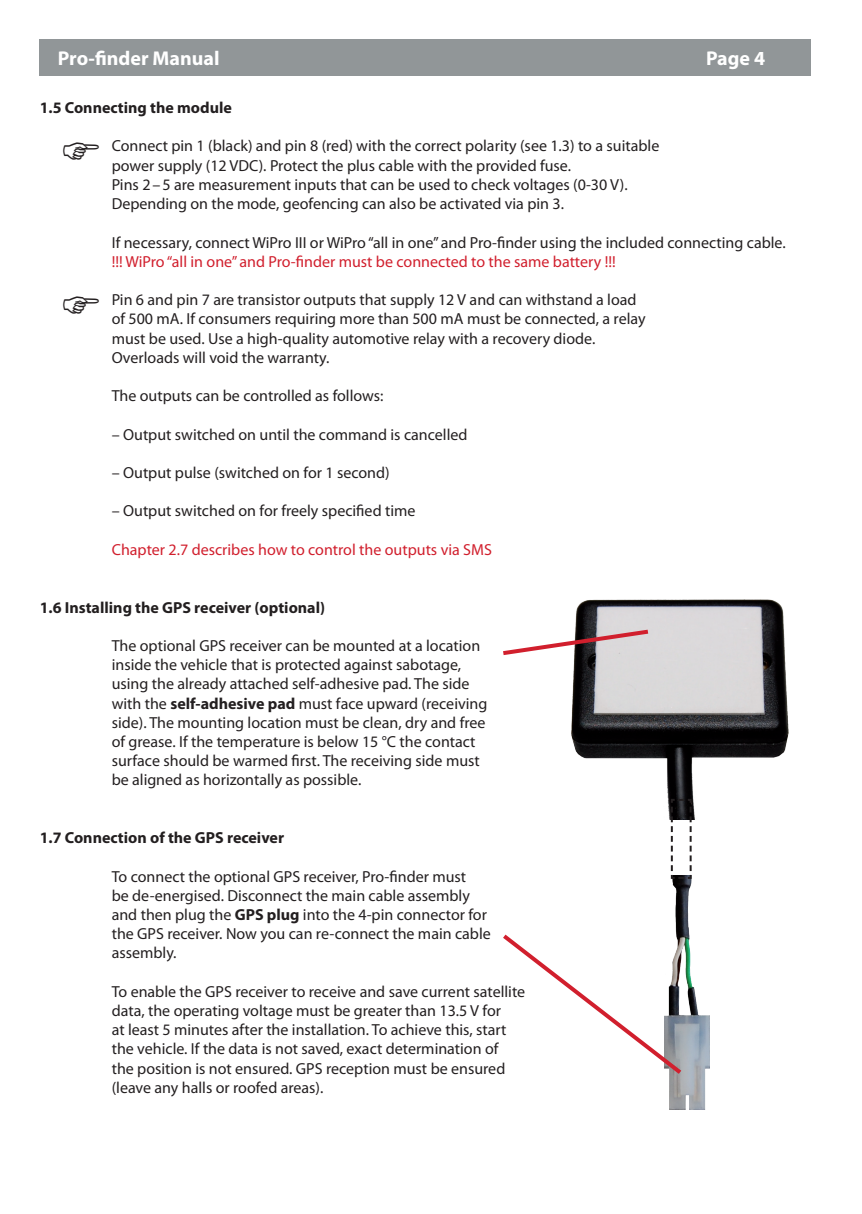
<style>
.page{position:relative;width:862px;height:1214px;background:#fff}
.page>*{position:absolute;margin:0;border:0;box-sizing:border-box;transform-origin:0 0}
.t1{font:700 20px "Myriad Pro";color:#fff}
.t2{font:16px/19.2px "Myriad Pro";color:#231f20}
.t3{font:16px "Myriad Pro";color:#d11f2d}
.t4{font:700 16px "Myriad Pro";color:#231f20}
.s1{font-weight:700}
</style>
<div class="page">
<div style="left:40px;top:40px;width:771px;height:36px;background:#919698"></div>
<img style="left:571px;top:599px;width:218px;height:220px">
<img style="left:669px;top:879px;width:40px;height:230px">
<svg style="left:670px;top:797px;width:22px;height:82px"></svg>
<svg style="left:503px;top:627px;width:149px;height:30px"></svg>
<svg style="left:503px;top:930px;width:182px;height:147px"></svg>
<p class="t1" style="left:58px;top:45px;width:163px">Pro-finder Manual</p>
<p class="t1" style="left:706px;top:45px;width:61px">Page 4</p>
<p class="t4" style="left:40px;top:97px;width:194px">1.5 Connecting the module</p>
<p class="t2" style="left:112px;top:136px;width:549px">Connect pin 1 (black) and pin 8 (red) with the correct polarity (see 1.3) to a suitable power supply (12 VDC). Protect the plus cable with the provided fuse.<br>Pins 2–5 are measurement inputs that can be used to check voltages (0-30 V).<br>Depending on the mode, geofencing can also be activated via pin 3.</p>
<p class="t2" style="left:112px;top:232px;width:675px">If necessary, connect WiPro III or WiPro “all in one” and Pro-finder using the included connecting cable.</p>
<p class="t3" style="left:112px;top:251px;width:505px">!!! WiPro “all in one” and Pro-finder must be connected to the same battery !!!</p>
<p class="t2" style="left:112px;top:290px;width:535px">Pin 6 and pin 7 are transistor outputs that supply 12 V and can withstand a load of 500 mA. If consumers requiring more than 500 mA must be connected, a relay must be used. Use a high-quality automotive relay with a recovery diode.<br>Overloads will void the warranty.</p>
<p class="t2" style="left:112px;top:386px;width:273px">The outputs can be controlled as follows:</p>
<p class="t2" style="left:112px;top:424px;width:357px">– Output switched on until the command is cancelled</p>
<p class="t2" style="left:112px;top:463px;width:279px">– Output pulse (switched on for 1 second)</p>
<p class="t2" style="left:112px;top:501px;width:305px">– Output switched on for freely specified time</p>
<p class="t3" style="left:112px;top:539px;width:382px">Chapter 2.7 describes how to control the outputs via SMS</p>
<p class="t4" style="left:40px;top:596px;width:287px">1.6 Installing the GPS receiver (optional)</p>
<p class="t2" style="left:112px;top:635px;width:377px">The optional GPS receiver can be mounted at a location inside the vehicle that is protected against sabotage, using the already attached self-adhesive pad. The side with the <span class="s1">self-adhesive pad</span> must face upward (receiving side). The mounting location must be clean, dry and free of grease. If the temperature is below 15 °C the contact surface should be warmed first. The receiving side must be aligned as horizontally as possible.</p>
<p class="t4" style="left:40px;top:827px;width:246px">1.7 Connection of the GPS receiver</p>
<p class="t2" style="left:112px;top:866px;width:381px">To connect the optional GPS receiver, Pro-finder must<br>be de-energised. Disconnect the main cable assembly and then plug the <span class="s1">GPS plug</span> into the 4-pin connector for the GPS receiver. Now you can re-connect the main cable assembly.</p>
<p class="t2" style="left:112px;top:981px;width:415px">To enable the GPS receiver to receive and save current satellite data, the operating voltage must be greater than 13.5 V for<br>at least 5 minutes after the installation. To achieve this, start the vehicle. If the data is not saved, exact determination of<br>the position is not ensured. GPS reception must be ensured (leave any halls or roofed areas).</p>
</div>
